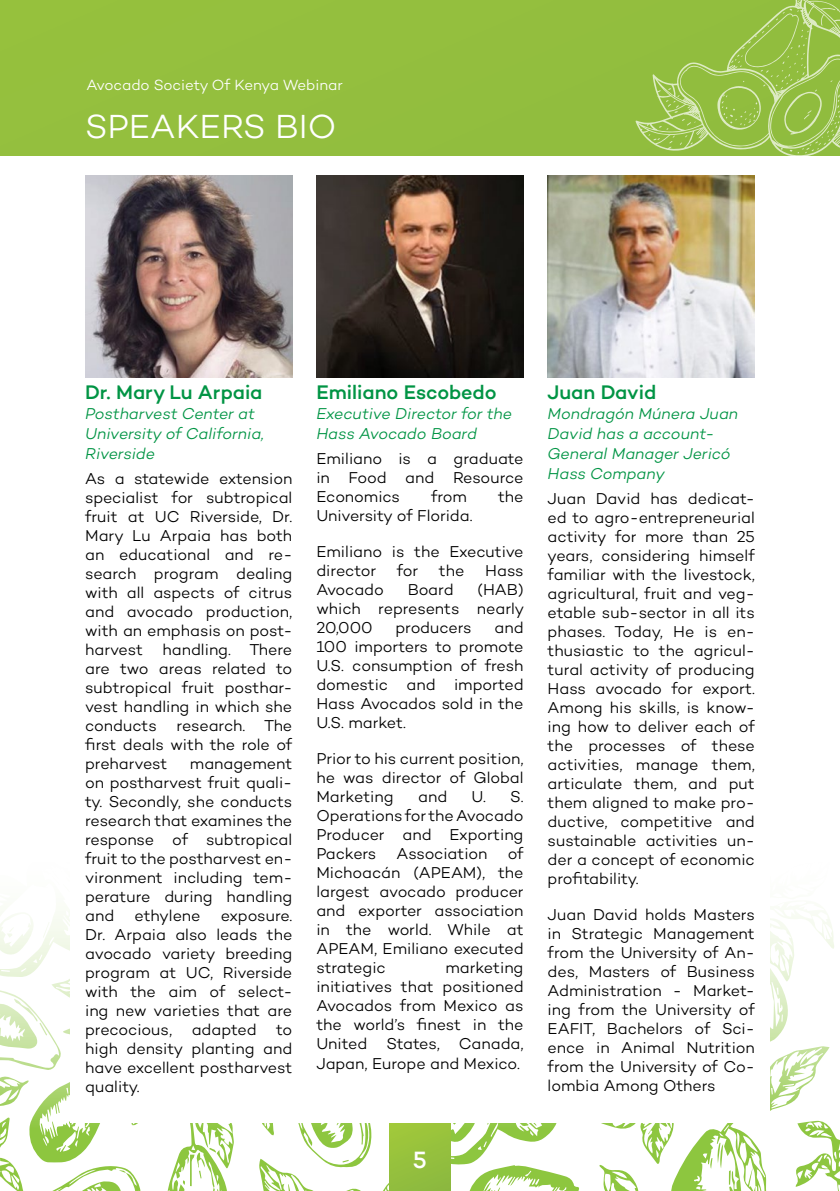
<style>
.page{position:relative;width:840px;height:1191px;background:#fff}
.page>*{position:absolute;margin:0;border:0;box-sizing:border-box;transform-origin:0 0}
.t1{font:300 34px "Campton";color:#fff}
.t2{font:500 24px "Campton";color:#fff}
.t3{font:500 20px "Campton";color:#009444}
.t4{font:300 16px/19px "Campton";letter-spacing:-.005em;color:#000;text-align:justify}
.t5{font:italic 300 16px/20px "Campton";letter-spacing:-.01em;color:#009444}
.t6{font:300 15px "Campton";letter-spacing:-.01em;color:#fff}
</style>
<div class="page">
<div style="left:0;top:0;width:839px;height:156px;background:#94bf3e"></div>
<svg style="left:0;top:911px;width:839px;height:280px"></svg>
<div style="left:389px;top:1080px;width:61px;height:111px;background:#96c13d"></div>
<div style="left:70px;top:777px;width:699px;height:346px;background:#fff"></div>
<img style="left:85px;top:176px;width:207px;height:201px">
<img style="left:316px;top:176px;width:207px;height:201px">
<img style="left:547px;top:176px;width:207px;height:201px">
<svg style="left:635px;top:0;width:204px;height:156px"></svg>
<p class="t6" style="left:86px;top:75px;width:257px">Avocado Society Of Kenya Webinar</p>
<h1 class="t1" style="left:85px;top:105px;width:252px">SPEAKERS BIO</h1>
<p class="t3" style="left:85px;top:379px;width:179px">Dr. Mary Lu Arpaia</p>
<p class="t5" style="left:85px;top:403px;width:181px">Postharvest Center at<br>University of California,<br>Riverside</p>
<p class="t4" style="left:85px;top:468px;width:208px">As a statewide extension specialist for subtropical fruit at UC Riverside, Dr.<br>Mary Lu Arpaia has both an educational and re&shy;search program dealing with all aspects of citrus and avocado production, with an emphasis on post&shy;harvest handling. There are two areas related to subtropical fruit posthar&shy;vest handling in which she conducts research. The first deals with the role of preharvest</p>
<p class="t4" style="left:85px;top:753px;width:208px;text-indent:105px">management on postharvest fruit quali&shy;ty. Secondly, she conducts research that examines the response of subtropical fruit to the postharvest en&shy;vironment including tem&shy;perature during handling and</p>
<p class="t4" style="left:134px;top:905px;width:68px">ethylene</p>
<p class="t4" style="left:85px;top:905px;width:209px;text-indent:135px">exposure.<br>Dr. Arpaia also leads the avocado variety breeding program at UC, Riverside with the aim of select&shy;ing new varieties that are precocious, adapted to high density planting and have excellent postharvest quality.</p>
<p class="t3" style="left:316px;top:379px;width:182px">Emiliano Escobedo</p>
<p class="t5" style="left:316px;top:403px;width:197px">Executive Director for the<br>Hass Avocado Board</p>
<p class="t4" style="left:316px;top:448px;width:209px">Emiliano is a graduate in Food and Resource Economics</p>
<p class="t4" style="left:431px;top:486px;width:37px">from</p>
<p class="t4" style="left:498px;top:486px;width:27px">the</p>
<p class="t4" style="left:316px;top:505px;width:158px">University of Florida.</p>
<p class="t4" style="left:316px;top:541px;width:209px">Emiliano is the Executive director</p>
<p class="t4" style="left:396px;top:560px;width:23px">for</p>
<p class="t4" style="left:438px;top:560px;width:27px">the</p>
<p class="t4" style="left:485px;top:560px;width:40px">Hass</p>
<p class="t4" style="left:316px;top:579px;width:209px;text-indent:161px">(HAB) which represents nearly 20,000</p>
<p class="t4" style="left:316px;top:579px;width:69px">Avocado</p>
<p class="t4" style="left:407px;top:579px;width:47px">Board</p>
<p class="t4" style="left:316px;top:617px;width:209px;text-indent:178px">and 100 importers to promote U.S. consumption of fresh domestic and imported Hass Avocados sold in the U.S. market.</p>
<p class="t4" style="left:316px;top:748px;width:209px">Prior to his current position, he was director of Global Marketing</p>
<p class="t4" style="left:395px;top:617px;width:78px">producers</p>
<p class="t4" style="left:418px;top:786px;width:31px">and</p>
<p class="t4" style="left:316px;top:786px;width:209px;text-indent:155px">U. S.<br>Operations for the Avocado Producer and Exporting Packers</p>
<p class="t4" style="left:316px;top:843px;width:209px;text-indent:191px">of Michoacán (APEAM), the largest avocado producer and exporter association in the world. While at APEAM, Emiliano executed strategic</p>
<p class="t4" style="left:396px;top:843px;width:92px">Association</p>
<p class="t4" style="left:316px;top:957px;width:209px;text-indent:129px">marketing initiatives that positioned Avocados from Mexico as the world’s finest in the United States, Canada, Japan, Europe and Mexico.</p>
<h2 class="t2" style="left:412px;top:1144px;width:16px">5</h2>
<p class="t3" style="left:547px;top:379px;width:110px">Juan David</p>
<p class="t5" style="left:547px;top:403px;width:192px">Mondragón Múnera Juan<br>David has a account-<br>General Manager Jericó<br>Hass Company</p>
<p class="t4" style="left:547px;top:488px;width:209px">Juan David has dedicat&shy;ed to agro-entrepreneurial activity for more than 25 years, considering himself familiar with the livestock, agricultural, fruit and veg&shy;etable sub-sector in all its phases. Today, He is en&shy;thusiastic to the agricul&shy;tural activity of producing Hass avocado for export.<br>Among his skills, is know&shy;ing how to deliver each of the processes of these activities, manage them, articulate them, and put them aligned to make pro&shy;ductive, competitive and sustainable activities un&shy;der a concept of economic profitability.</p>
<p class="t4" style="left:547px;top:904px;width:209px">Juan David holds Masters in Strategic Management from the University of An&shy;des, Masters of Business Administration - Market&shy;ing from the University of EAFIT, Bachelors of Sci&shy;ence in Animal Nutrition from the University of Co&shy;lombia Among Others</p>
</div>
